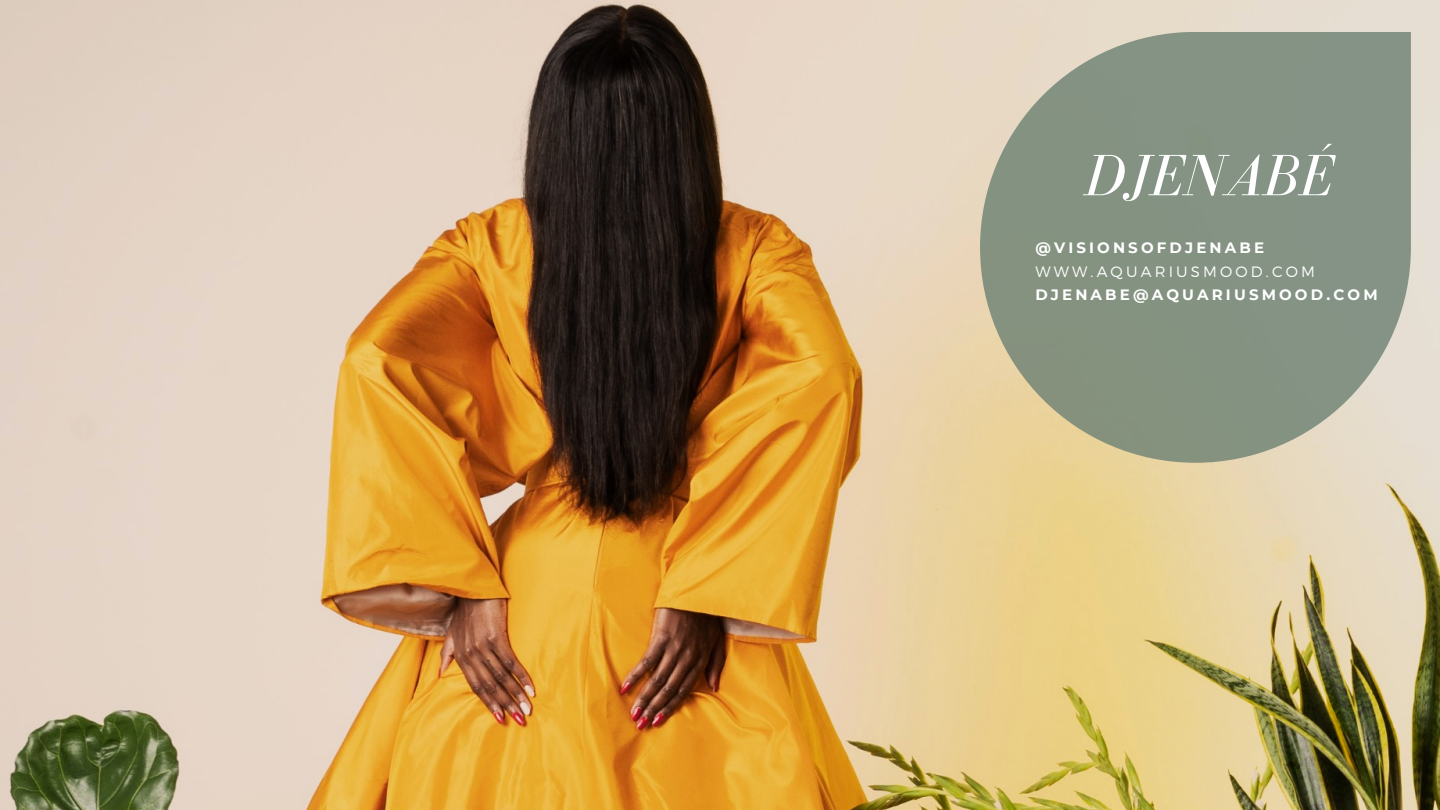
<style>
.page{position:relative;width:1440px;height:810px;background:#fff}
.page>*{position:absolute;margin:0;border:0;box-sizing:border-box;transform-origin:0 0}
.t1{font:italic 60px "Bodoni FLF";letter-spacing:.005em;color:#fff}
.t2{font:700 15px "Montserrat";letter-spacing:.21em;color:#fff}
.t3{font:300 15px "Montserrat";letter-spacing:.21em;color:#fff}
</style>
<div class="page">
<img style="left:0;top:0;width:1440px;height:810px">
<svg style="left:980px;top:32px;width:431px;height:431px;background:#949d8b"></svg>
<h1 class="t1" style="left:1085px;top:143px;width:250px">DJENABÉ</h1>
<p class="t2" style="left:1035px;top:239px;width:230px">@VISIONSOFDJENABE</p>
<p class="t3" style="left:1035px;top:262px;width:281px">WWW.AQUARIUSMOOD.COM</p>
<p class="t2" style="left:1035px;top:286px;width:344px">DJENABE@AQUARIUSMOOD.COM</p>
</div>
